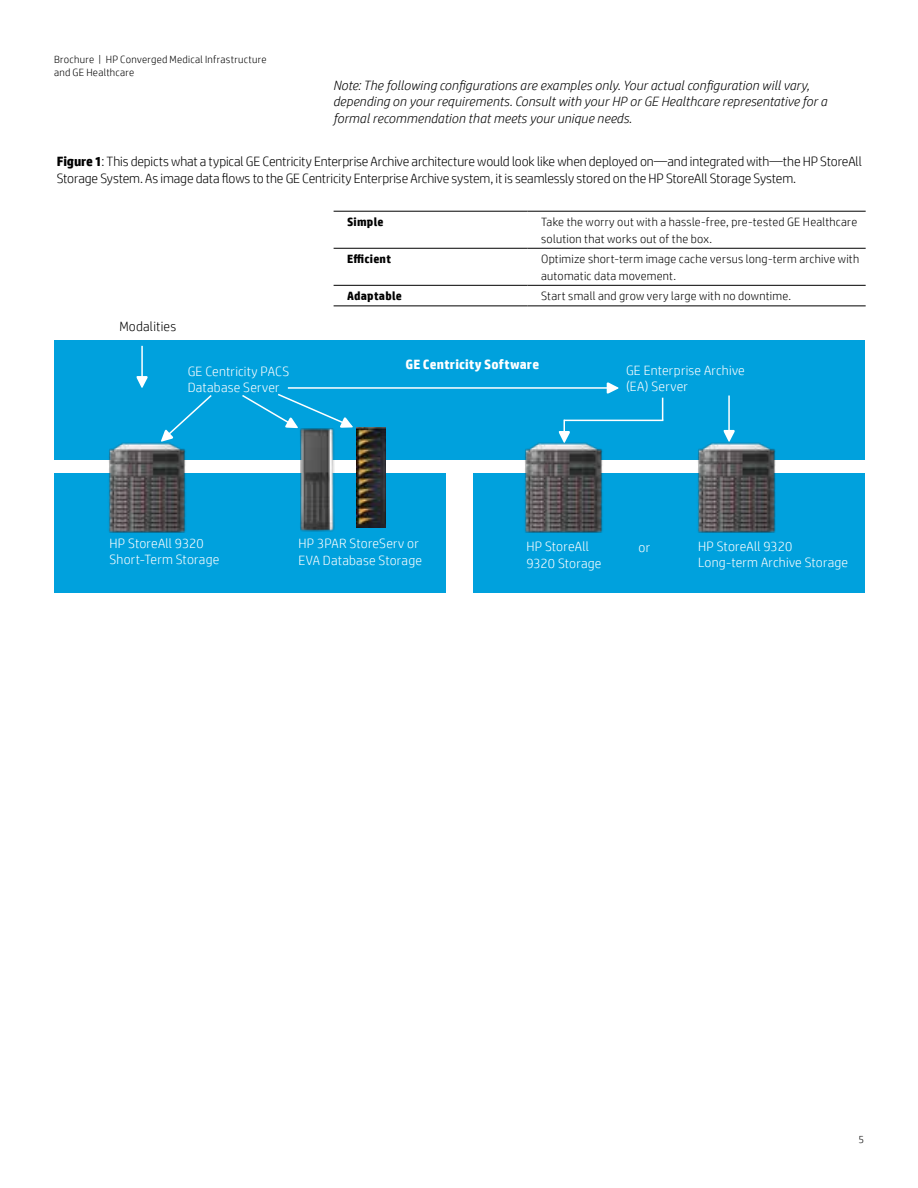
<style>
.page{position:relative;width:918px;height:1188px;background:#fff}
.page>*{position:absolute;margin:0;border:0;box-sizing:border-box;transform-origin:0 0}
.t1{font:300 13.5px/16.5px "HP Simplified";letter-spacing:-.01em;color:#000}
.t2{font:italic 300 13.5px/16.5px "HP Simplified";letter-spacing:.005em;color:#000}
.t3{font:300 13.5px/16.5px "HP Simplified";letter-spacing:.015em;color:#fff}
.t4{font:700 13.5px "HP Simplified";letter-spacing:.015em;color:#fff}
.t5{font:300 13.5px "HP Simplified";letter-spacing:.015em;color:#000}
.t6{font:300 12px/16.5px "HP Simplified";letter-spacing:.02em;color:#000}
.t7{font:700 12px "HP Simplified";letter-spacing:.02em;color:#000}
.t8{font:300 10.5px/13.5px "HP Simplified";letter-spacing:.025em;color:#000}
.s1{font-weight:700}
</style>
<div class="page">
<hr style="left:334px;top:211px;width:194px;height:1px;background:#000">
<hr style="left:528px;top:211px;width:338px;height:1px;background:#000">
<hr style="left:334px;top:248px;width:194px;height:1px;background:#000">
<hr style="left:528px;top:248px;width:338px;height:1px;background:#000">
<hr style="left:334px;top:285px;width:194px;height:1px;background:#000">
<hr style="left:528px;top:285px;width:338px;height:1px;background:#000">
<hr style="left:334px;top:306px;width:194px;height:1px;background:#000">
<hr style="left:528px;top:306px;width:338px;height:1px;background:#000">
<div style="left:55px;top:340px;width:810px;height:120px;background:#00a1dd"></div>
<div style="left:55px;top:473px;width:391px;height:120px;background:#00a1dd"></div>
<div style="left:473px;top:473px;width:392px;height:120px;background:#00a1dd"></div>
<img style="left:109px;top:442px;width:77px;height:91px">
<img style="left:698px;top:442px;width:78px;height:91px">
<img style="left:525px;top:442px;width:78px;height:91px">
<img style="left:296px;top:428px;width:39px;height:104px">
<img style="left:356px;top:428px;width:29px;height:99px">
<hr style="left:288px;top:387px;width:322px;height:2px;background:#fff">
<svg style="left:662px;top:398px;width:1px;height:22px"></svg>
<hr style="left:564px;top:420px;width:99px;height:1px;background:#fff">
<hr style="left:728px;top:396px;width:2px;height:37px;background:#fff">
<hr style="left:141px;top:346px;width:2px;height:33px;background:#fff">
<svg style="left:607px;top:382px;width:12px;height:12px"></svg>
<svg style="left:558px;top:420px;width:12px;height:23px"></svg>
<svg style="left:723px;top:430px;width:12px;height:12px"></svg>
<svg style="left:242px;top:393px;width:111px;height:35px"></svg>
<svg style="left:161px;top:395px;width:51px;height:47px"></svg>
<svg style="left:136px;top:376px;width:12px;height:12px"></svg>
<p class="t8" style="left:54px;top:52px;width:214px">Brochure | HP Converged Medical Infrastructure and GE Healthcare</p>
<p class="t2" style="left:333px;top:77px;width:496px">Note: The following configurations are examples only. Your actual configuration will vary, depending on your requirements. Consult with your HP or GE Healthcare representative for a formal recommendation that meets your unique needs.</p>
<p class="t1" style="left:57px;top:153px;width:807px"><span class="s1">Figure 1</span>: This depicts what a typical GE Centricity Enterprise Archive architecture would look like when deployed on—and integrated with—the HP StoreAll<br>Storage System. As image data flows to the GE Centricity Enterprise Archive system, it is seamlessly stored on the HP StoreAll Storage System.</p>
<p class="t5" style="left:119px;top:319px;width:58px">Modalities</p>
<p class="t3" style="left:188px;top:363px;width:103px">GE Centricity PACS<br>Database Server</p>
<p class="t7" style="left:347px;top:215px;width:38px">Simple</p>
<p class="t6" style="left:541px;top:214px;width:318px">Take the worry out with a hassle-free, pre-tested GE Healthcare solution that works out of the box.</p>
<p class="t7" style="left:347px;top:252px;width:45px">Efficient</p>
<p class="t6" style="left:541px;top:251px;width:320px">Optimize short-term image cache versus long-term archive with automatic data movement.</p>
<p class="t7" style="left:347px;top:289px;width:56px">Adaptable</p>
<p class="t6" style="left:541px;top:288px;width:251px">Start small and grow very large with no downtime.</p>
<p class="t4" style="left:405px;top:356px;width:135px">GE Centricity Software</p>
<p class="t3" style="left:626px;top:361px;width:120px">GE Enterprise Archive (EA) Server</p>
<p class="t3" style="left:110px;top:535px;width:111px">HP StoreAll 9320<br>Short-Term Storage</p>
<p class="t3" style="left:299px;top:535px;width:125px">HP 3PAR StoreServ or<br>EVA Database Storage</p>
<p class="t3" style="left:526px;top:538px;width:77px">HP StoreAll<br>9320 Storage</p>
<p class="t3" style="left:639px;top:539px;width:13px">or</p>
<p class="t3" style="left:698px;top:538px;width:152px">HP StoreAll 9320<br>Long-term Archive Storage</p>
<p class="t8" style="left:858px;top:1132px;width:7px">5</p>
</div>
